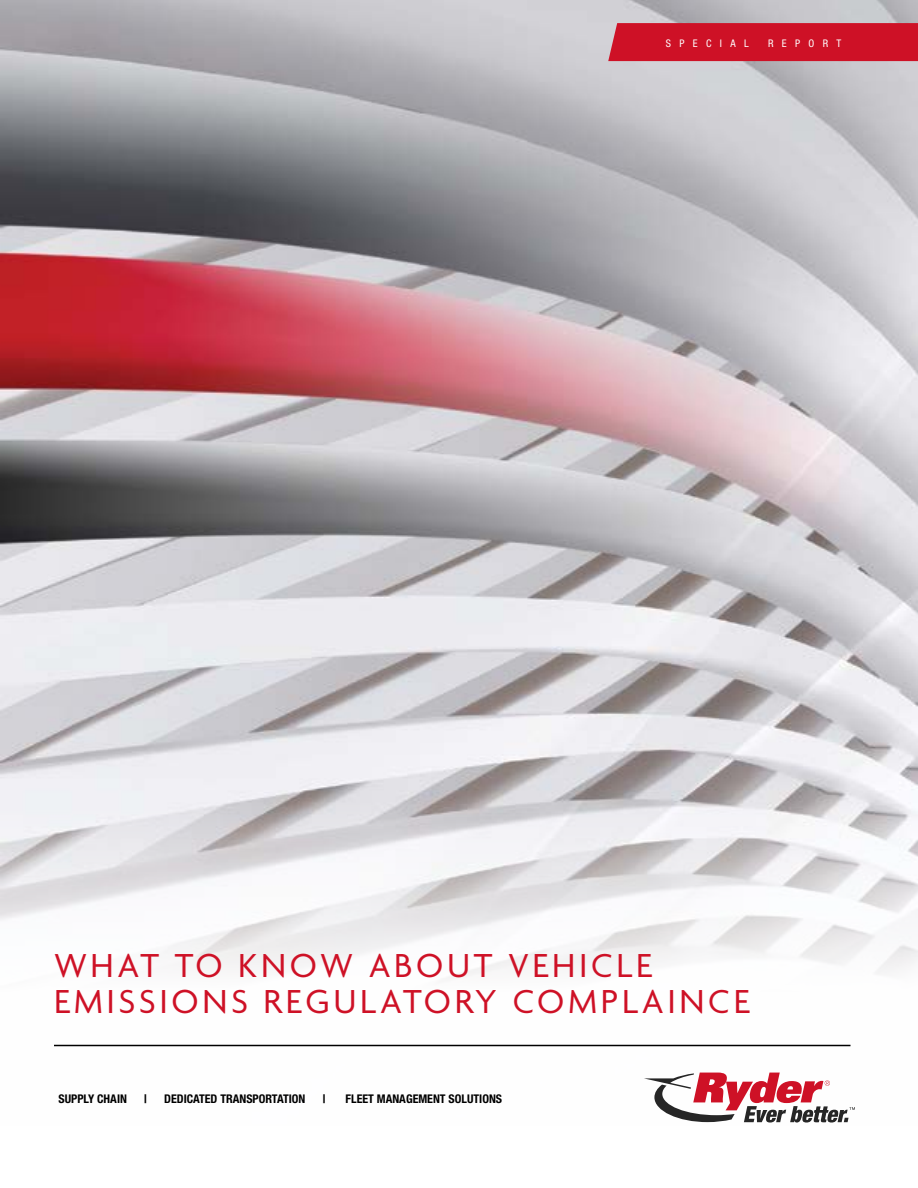
<style>
.page{position:relative;width:918px;height:1188px;background:#fff}
.page>*{position:absolute;margin:0;border:0;box-sizing:border-box;transform-origin:0 0}
.t1{font:36px/36px "Agenda";letter-spacing:.1em;color:#ce1126}
.t2{font:700 condensed 12px "Helvetica Neue LT Std";color:#000}
.t3{font:condensed 10.5px "Helvetica Neue LT Std";letter-spacing:.8em;color:#fff}
</style>
<div class="page">
<img style="left:0;top:0;width:918px;height:1073px">
<hr style="left:54px;top:1045px;width:796px;height:1px;background:#000">
<svg style="left:644px;top:1073px;width:211px;height:50px"></svg>
<div style="left:608px;top:23px;width:310px;height:38px;background:#ce1126"></div>
<p class="t3" style="left:666px;top:37px;width:85px">SPECIAL</p>
<p class="t3" style="left:768px;top:37px;width:75px">REPORT</p>
<h1 class="t1" style="left:54px;top:947px;width:697px">WHAT TO KNOW ABOUT VEHICLE<br>EMISSIONS REGULATORY COMPLAINCE</h1>
<p class="t2" style="left:58px;top:1092px;width:70px">SUPPLY CHAIN</p>
<p class="t2" style="left:144px;top:1092px;width:4px">|</p>
<p class="t2" style="left:164px;top:1092px;width:143px">DEDICATED TRANSPORTATION</p>
<p class="t2" style="left:323px;top:1092px;width:4px">|</p>
<p class="t2" style="left:346px;top:1092px;width:158px">FLEET MANAGEMENT SOLUTIONS</p>
</div>
